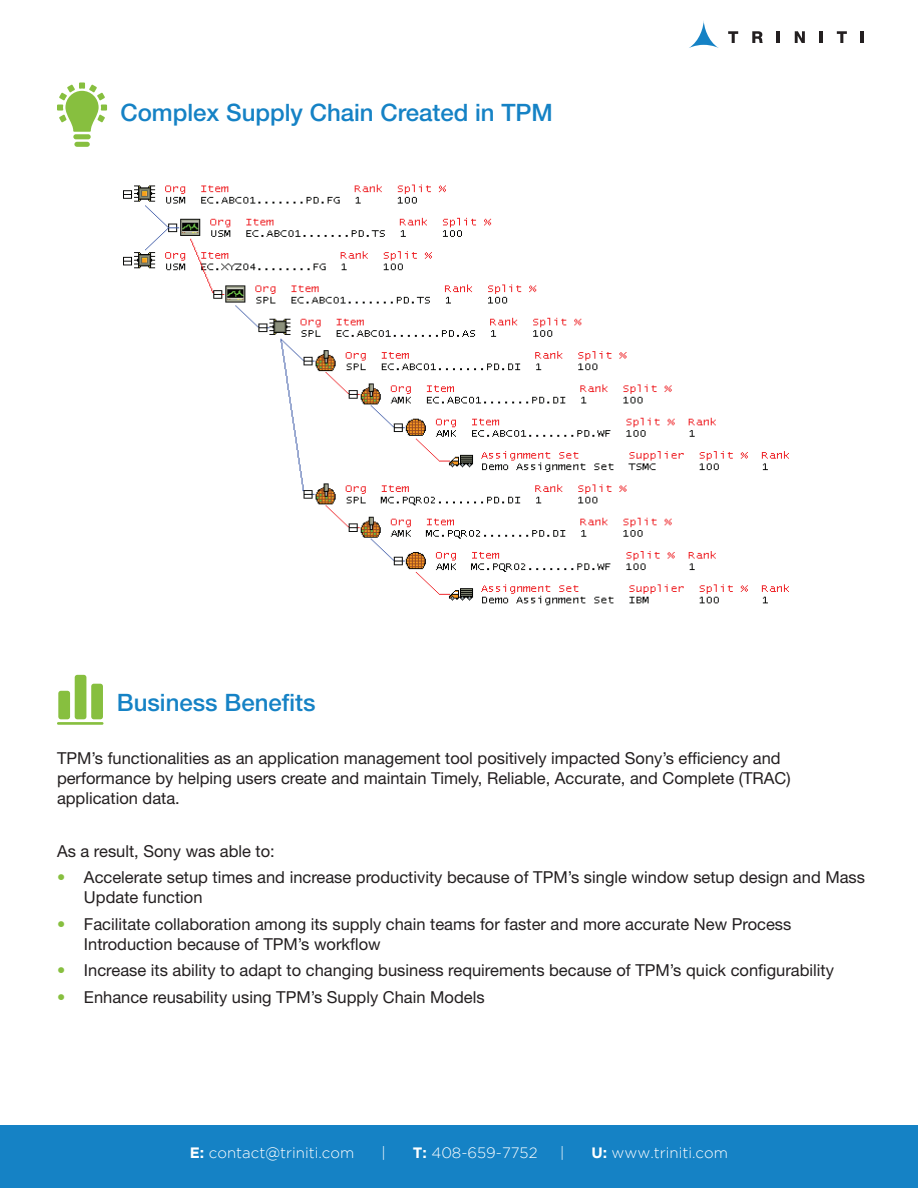
<style>
.page{position:relative;width:918px;height:1188px;background:#fff}
.page>*{position:absolute;margin:0;border:0;box-sizing:border-box;transform-origin:0 0}
.t1{font:500 24px "Helvetica Neue LT Std";color:#1582c5}
.t2{font:16.5px/19.8px "Helvetica Neue LT Std";color:#231f20}
.t3{font:300 15px "Gotham";color:#fff}
.s1{color:#87bf3f}
.s2{font-weight:700}
</style>
<div class="page">
<div style="left:0;top:1125px;width:918px;height:63px;background:#1582c5"></div>
<svg style="left:689px;top:21px;width:30px;height:27px"></svg>
<svg style="left:728px;top:31px;width:10px;height:12px"></svg>
<svg style="left:752px;top:31px;width:11px;height:12px"></svg>
<svg style="left:777px;top:31px;width:3px;height:12px"></svg>
<svg style="left:795px;top:31px;width:10px;height:12px"></svg>
<svg style="left:820px;top:31px;width:3px;height:12px"></svg>
<svg style="left:837px;top:31px;width:10px;height:12px"></svg>
<svg style="left:861px;top:31px;width:3px;height:12px"></svg>
<div style="left:58px;top:691px;width:12px;height:28px;background:#87bf3f;border-radius:3px"></div>
<div style="left:75px;top:675px;width:11px;height:44px;background:#87bf3f;border-radius:3px"></div>
<div style="left:91px;top:684px;width:12px;height:35px;background:#87bf3f;border-radius:3px"></div>
<hr style="left:57px;top:722px;width:47px;height:3px;background:#87bf3f">
<img style="left:123px;top:184px;width:666px;height:422px">
<div style="left:73px;top:134px;width:18px;height:5px;background:#87bf3f;border-radius:2px"></div>
<div style="left:74px;top:142px;width:16px;height:5px;background:#87bf3f;border-radius:3px"></div>
<svg style="left:57px;top:83px;width:50px;height:49px"></svg>
<h1 class="t1" style="left:120px;top:98px;width:434px">Complex Supply Chain Created in TPM</h1>
<h1 class="t1" style="left:117px;top:688px;width:200px">Business Benefits</h1>
<p class="t2" style="left:57px;top:748px;width:735px">TPM’s functionalities as an application management tool positively impacted Sony’s efficiency and performance by helping users create and maintain Timely, Reliable, Accurate, and Complete (TRAC) application data.</p>
<p class="t2" style="left:57px;top:841px;width:219px">As a result, Sony was able to:</p>
<p class="t2" style="left:84px;top:868px;width:783px;text-indent:-27px"><span class="s1">•</span> Accelerate setup times and increase productivity because of TPM’s single window setup design and Mass<br>Update function</p>
<p class="t2" style="left:84px;top:914px;width:709px;text-indent:-27px"><span class="s1">•</span> Facilitate collaboration among its supply chain teams for faster and more accurate New Process<br>Introduction because of TPM’s workflow</p>
<p class="t2" style="left:57px;top:960px;width:779px"><span class="s1">•</span> Increase its ability to adapt to changing business requirements because of TPM’s quick configurability</p>
<p class="t2" style="left:57px;top:987px;width:429px"><span class="s1">•</span> Enhance reusability using TPM’s Supply Chain Models</p>
<p class="t3" style="left:190px;top:1145px;width:166px"><span class="s2">E:</span> contact@triniti.com</p>
<p class="t3" style="left:381px;top:1145px;width:6px">|</p>
<p class="t3" style="left:413px;top:1145px;width:126px"><span class="s2">T:</span> 408-659-7752</p>
<p class="t3" style="left:560px;top:1145px;width:6px">|</p>
<p class="t3" style="left:591px;top:1145px;width:138px"><span class="s2">U:</span> www.triniti.com</p>
</div>
